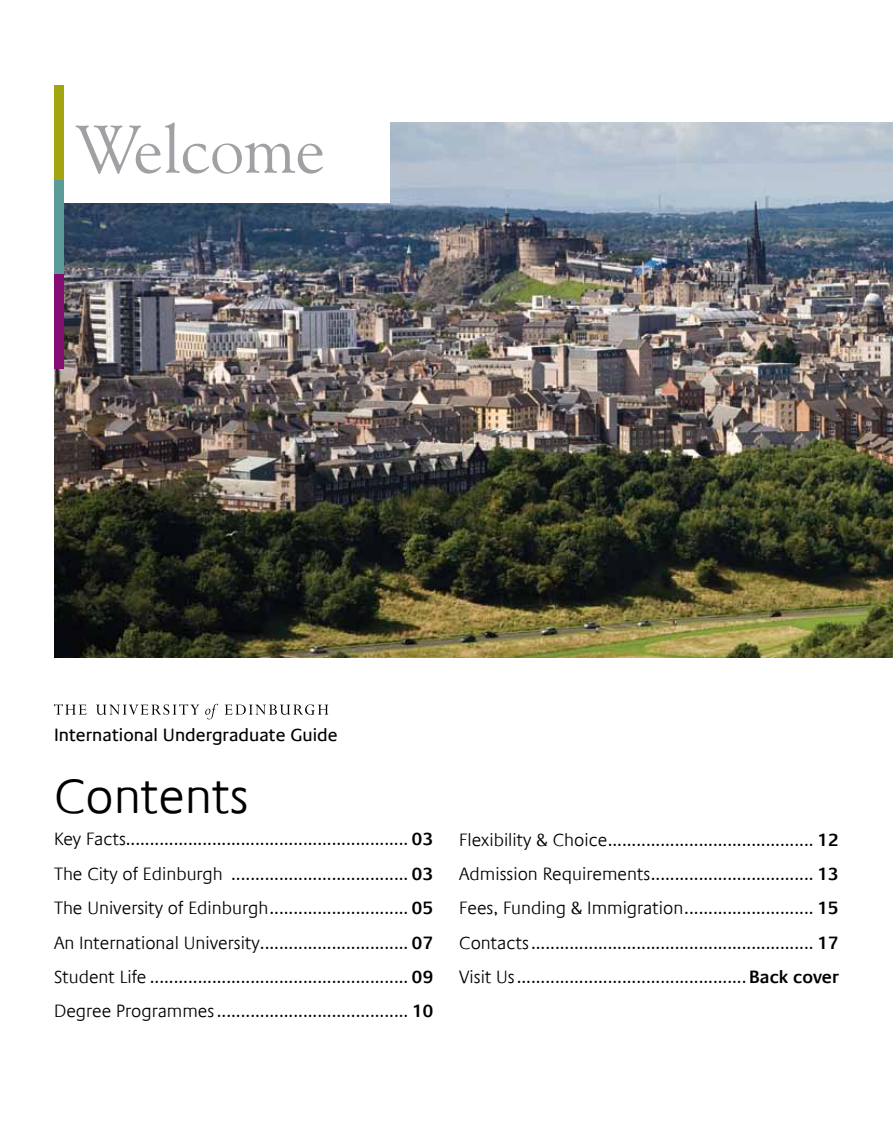
<style>
.page{position:relative;width:893px;height:1127px;background:#fff}
.page>*{position:absolute;margin:0;border:0;box-sizing:border-box;transform-origin:0 0}
.t1{font:67.5px "Goudy Old Style BT";color:#9fa1a4}
.t2{font:300 49.5px "Praxis Com";color:#000}
.t3{font:300 18px/34.3px "Praxis Com";color:#000;text-align:justify}
.t4{font:18px "Praxis Com";color:#000}
.s1{font-weight:600}
</style>
<div class="page">
<img style="left:54px;top:122px;width:839px;height:535px">
<div style="left:54px;top:121px;width:335px;height:81px;background:#fff"></div>
<div style="left:54px;top:85px;width:10px;height:95px;background:#a3a510"></div>
<div style="left:54px;top:180px;width:10px;height:95px;background:#5b9b98"></div>
<div style="left:54px;top:274px;width:10px;height:95px;background:#850c70"></div>
<svg style="left:54px;top:704px;width:32px;height:10px"></svg>
<svg style="left:96px;top:704px;width:103px;height:11px"></svg>
<svg style="left:205px;top:704px;width:13px;height:15px"></svg>
<svg style="left:225px;top:704px;width:103px;height:11px"></svg>
<h1 class="t1" style="left:75px;top:108px;width:252px">Welcome</h1>
<p class="t4" style="left:54px;top:724px;width:285px">International Undergraduate Guide</p>
<h2 class="t2" style="left:54px;top:768px;width:196px">Contents</h2>
<p class="t3" style="left:54px;top:822px;width:381px">Key Facts........................................................... <span class="s1">03<br></span>The City of Edinburgh ..................................... <span class="s1">03<br></span>The University of Edinburgh............................. <span class="s1">05<br></span>An International University............................... <span class="s1">07<br></span>Student Life ...................................................... <span class="s1">09<br></span>Degree Programmes........................................ <span class="s1">10</span></p>
<p class="t3" style="left:459px;top:822px;width:381px">Flexibility &amp; Choice........................................... <span class="s1">12<br></span>Admission Requirements.................................. <span class="s1">13<br></span>Fees, Funding &amp; Immigration........................... <span class="s1">15<br></span>Contacts........................................................... <span class="s1">17<br></span>Visit Us................................................<span class="s1">Back cover</span></p>
</div>
